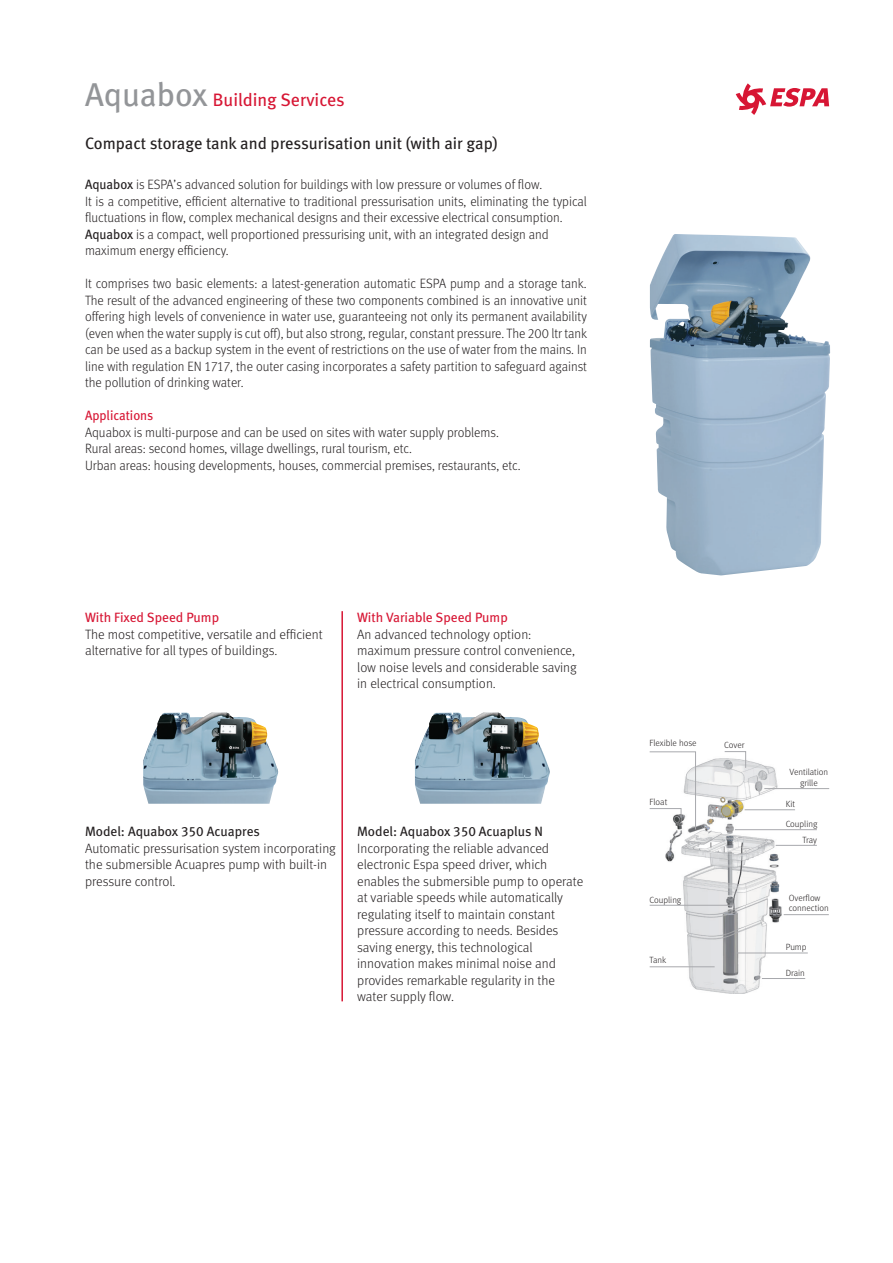
<style>
.page{position:relative;width:893px;height:1263px;background:#fff}
.page>*{position:absolute;margin:0;border:0;box-sizing:border-box;transform-origin:0 0}
.t1{font:18px "Meta Book LF";color:#d71634}
.t2{font:16.5px "Meta Book LF";color:#231f20}
.t3{font:13.5px/16.5px "Meta Light LF";color:#231f20;scale:.96 1}
.t4{font:13.5px/16.5px "Meta Light LF";color:#231f20}
.t5{font:13.5px "Meta Book LF";color:#231f20}
.t6{font:13.5px "Meta Book LF";color:#d71634}
.t7{font:13.5px "Meta Book LF";color:#d71634;scale:.96 1}
.t8{font:9px/10.8px "Meta Light LF";color:#231f20;text-align:center}
.s1{font-size:33px;color:#939598}
.s2{font-family:"Meta Book LF"}
</style>
<div class="page">
<svg style="left:736px;top:83px;width:93px;height:32px"></svg>
<div style="left:747px;top:95px;width:8px;height:8px;background:#fff;border-radius:50%"></div>
<img style="left:650px;top:234px;width:180px;height:341px">
<img style="left:415px;top:712px;width:135px;height:92px">
<img style="left:143px;top:712px;width:135px;height:92px">
<img style="left:666px;top:756px;width:117px;height:238px">
<hr style="left:745px;top:809px;width:50px;height:1px;background:#a8a9ad">
<hr style="left:776px;top:845px;width:41px;height:1px;background:#a8a9ad">
<hr style="left:735px;top:829px;width:82px;height:1px;background:#a8a9ad">
<hr style="left:784px;top:914px;width:45px;height:1px;background:#a8a9ad">
<hr style="left:736px;top:953px;width:72px;height:1px;background:#a8a9ad">
<hr style="left:762px;top:978px;width:43px;height:1px;background:#a8a9ad">
<hr style="left:650px;top:966px;width:65px;height:1px;background:#a8a9ad">
<hr style="left:650px;top:905px;width:83px;height:1px;background:#a8a9ad">
<svg style="left:649px;top:751px;width:47px;height:79px"></svg>
<hr style="left:764px;top:788px;width:65px;height:1px;background:#a8a9ad">
<svg style="left:724px;top:751px;width:22px;height:17px"></svg>
<hr style="left:341px;top:611px;width:2px;height:390px;background:#d71634">
<h1 class="t1" style="left:85px;top:89px;width:261px"><span class="s1">Aquabox</span> Building Services</h1>
<p class="t2" style="left:85px;top:133px;width:414px">Compact storage tank and pressurisation unit (with air gap)</p>
<p class="t3" style="left:85px;top:176px;width:524px"><span class="s2">Aquabox</span> is ESPA’s advanced solution for buildings with low pressure or volumes of flow.<br>It is a competitive, efficient alternative to traditional pressurisation units, eliminating the typical fluctuations in flow, complex mechanical designs and their excessive electrical consumption.<br><span class="s2">Aquabox</span> is a compact, well proportioned pressurising unit, with an integrated design and maximum energy efficiency.</p>
<p class="t3" style="left:85px;top:275px;width:525px;text-align:justify">It comprises two basic elements: a latest-generation automatic ESPA pump and a storage tank.<br>The result of the advanced engineering of these two components combined is an innovative unit offering high levels of convenience in water use, guaranteeing not only its permanent availability (even when the water supply is cut off), but also strong, regular, constant pressure. The 200 ltr tank can be used as a backup system in the event of restrictions on the use of water from the mains. In line with regulation EN 1717, the outer casing incorporates a safety partition to safeguard against the pollution of drinking water.</p>
<p class="t7" style="left:85px;top:407px;width:73px">Applications</p>
<p class="t3" style="left:85px;top:424px;width:455px">Aquabox is multi-purpose and can be used on sites with water supply problems.<br>Rural areas: second homes, village dwellings, rural tourism, etc.<br>Urban areas: housing developments, houses, commercial premises, restaurants, etc.</p>
<p class="t6" style="left:85px;top:609px;width:136px">With Fixed Speed Pump</p>
<p class="t4" style="left:85px;top:625px;width:239px">The most competitive, versatile and efficient alternative for all types of buildings.</p>
<p class="t6" style="left:357px;top:609px;width:152px">With Variable Speed Pump</p>
<p class="t4" style="left:357px;top:625px;width:221px">An advanced technology option: maximum pressure control convenience, low noise levels and considerable saving in electrical consumption.</p>
<p class="t5" style="left:85px;top:823px;width:176px">Model: Aquabox 350 Acuapres</p>
<p class="t4" style="left:85px;top:840px;width:252px">Automatic pressurisation system incorporating the submersible Acuapres pump with built-in pressure control.</p>
<p class="t5" style="left:357px;top:823px;width:187px">Model: Aquabox 350 Acuaplus N</p>
<p class="t4" style="left:357px;top:840px;width:228px">Incorporating the reliable advanced electronic Espa speed driver, which enables the submersible pump to operate at variable speeds while automatically regulating itself to maintain constant pressure according to needs. Besides saving energy, this technological innovation makes minimal noise and provides remarkable regularity in the water supply flow.</p>
<p class="t8" style="left:650px;top:737px;width:48px">Flexible hose</p>
<p class="t8" style="left:724px;top:740px;width:22px">Cover</p>
<p class="t8" style="left:650px;top:797px;width:19px">Float</p>
<p class="t8" style="left:650px;top:894px;width:33px">Coupling</p>
<p class="t8" style="left:650px;top:955px;width:18px">Tank</p>
<p class="t8" style="left:790px;top:766px;width:40px">Ventilation grille</p>
<p class="t8" style="left:786px;top:798px;width:11px">Kit</p>
<p class="t8" style="left:786px;top:815px;width:33px;line-height:16px;text-align:right">Coupling<br>Tray</p>
<p class="t8" style="left:789px;top:892px;width:42px;text-align:left">Overflow connection</p>
<p class="t8" style="left:786px;top:941px;width:22px">Pump</p>
<p class="t8" style="left:786px;top:967px;width:21px">Drain</p>
</div>
